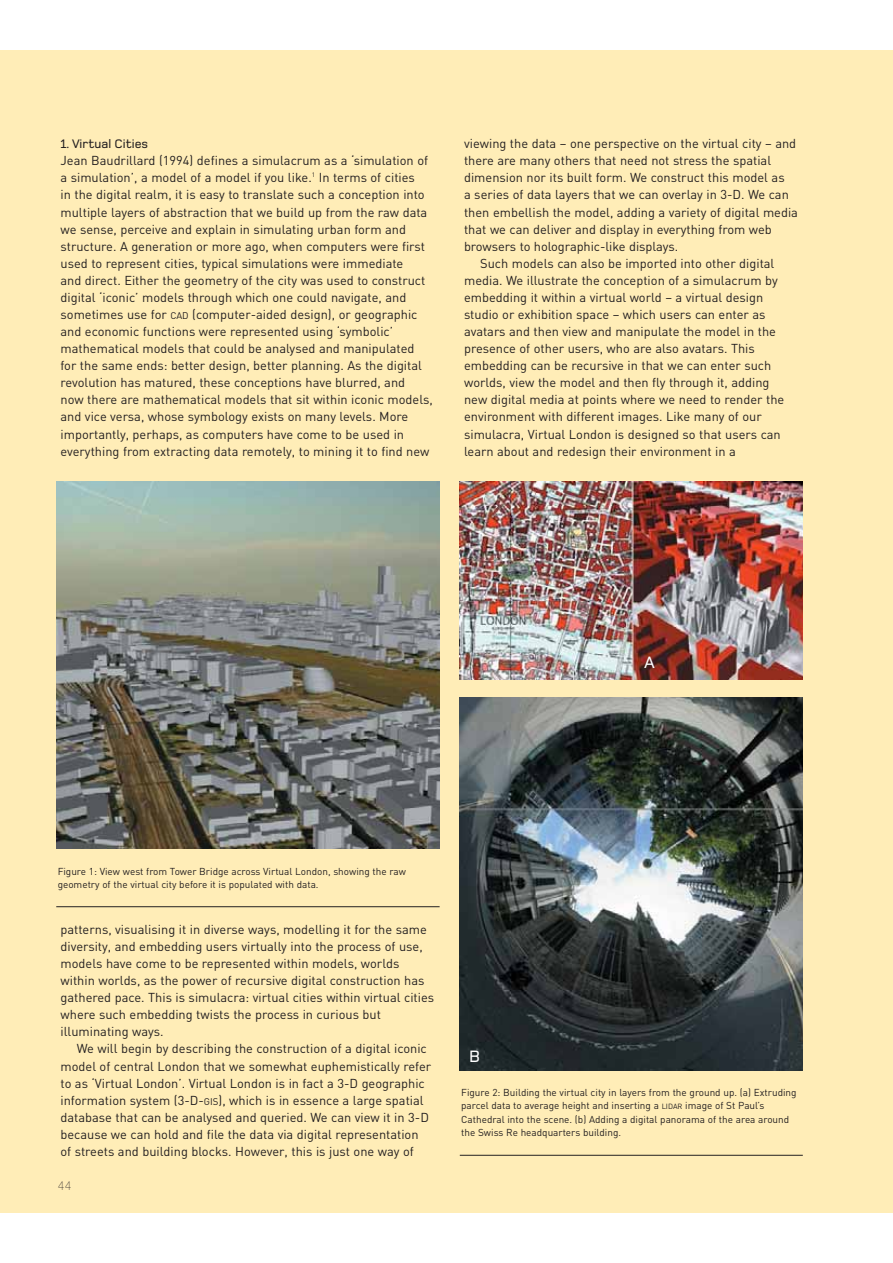
<style>
.page{position:relative;width:893px;height:1263px;background:#fff}
.page>*{position:absolute;margin:0;border:0;box-sizing:border-box;transform-origin:0 0}
.t1{font:500 17.1px "Foundry Monoline";color:#fff}
.t2{font:12.75px/17.1px "DIN";color:#231f20}
.t3{font:500 12.75px "Foundry Monoline";color:#231f20}
.t4{font:300 12.75px "Foundry Gridnik";color:#231f20}
.t5{font:9.9px/13.5px "DIN";color:#231f20}
.s1{font-size:9.6px}
.s2{font-size:7.5px}
</style>
<div class="page">
<div style="left:0;top:50px;width:892px;height:1163px;background:#ffedb7"></div>
<img style="left:460px;top:481px;width:343px;height:198px">
<img style="left:460px;top:697px;width:343px;height:374px">
<hr style="left:56px;top:906px;width:384px;height:1px;background:#231f20">
<img style="left:56px;top:481px;width:384px;height:367px">
<hr style="left:460px;top:1155px;width:343px;height:1px;background:#231f20">
<p class="t3" style="left:61px;top:139px;width:89px">1. Virtual Cities</p>
<p class="t2" style="left:61px;top:154px;width:374px">Jean Baudrillard (1994) defines a simulacrum as a ‘simulation of a simulation’, a model of a model if you like.<sup>1</sup> In terms of cities<br>in the digital realm, it is easy to translate such a conception into multiple layers of abstraction that we build up from the raw data we sense, perceive and explain in simulating urban form and structure. A generation or more ago, when computers were first used to represent cities, typical simulations were immediate<br>and direct. Either the geometry of the city was used to construct digital ‘iconic’ models through which one could navigate, and sometimes use for <span class="s1">CAD</span> (computer-aided design), or geographic and economic functions were represented using ‘symbolic’ mathematical models that could be analysed and manipulated for the same ends: better design, better planning. As the digital revolution has matured, these conceptions have blurred, and<br>now there are mathematical models that sit within iconic models, and vice versa, whose symbology exists on many levels. More importantly, perhaps, as computers have come to be used in everything from extracting data remotely, to mining it to find new</p>
<p class="t2" style="left:464px;top:137px;width:334px">viewing the data – one perspective on the virtual city – and</p>
<p class="t2" style="left:464px;top:154px;width:309px">there are many others that need not stress the spatial</p>
<p class="t2" style="left:464px;top:171px;width:322px">dimension nor its built form. We construct this model as</p>
<p class="t2" style="left:464px;top:188px;width:326px">a series of data layers that we can overlay in 3-D. We can</p>
<p class="t2" style="left:464px;top:205px;width:335px">then embellish the model, adding a variety of digital media</p>
<p class="t2" style="left:464px;top:222px;width:309px">that we can deliver and display in everything from web</p>
<p class="t2" style="left:464px;top:239px;width:216px">browsers to holographic-like displays.</p>
<p class="t2" style="left:480px;top:256px;width:296px">Such models can also be imported into other digital</p>
<p class="t2" style="left:464px;top:273px;width:315px">media. We illustrate the conception of a simulacrum by</p>
<p class="t2" style="left:464px;top:290px;width:301px">embedding it within a virtual world – a virtual design</p>
<p class="t2" style="left:464px;top:307px;width:303px">studio or exhibition space – which users can enter as</p>
<p class="t2" style="left:464px;top:324px;width:313px">avatars and then view and manipulate the model in the</p>
<p class="t2" style="left:464px;top:342px;width:292px">presence of other users, who are also avatars. This</p>
<p class="t2" style="left:464px;top:359px;width:309px">embedding can be recursive in that we can enter such</p>
<p class="t2" style="left:464px;top:376px;width:307px">worlds, view the model and then fly through it, adding</p>
<p class="t2" style="left:464px;top:393px;width:322px">new digital media at points where we need to render the</p>
<p class="t2" style="left:464px;top:410px;width:299px">environment with different images. Like many of our</p>
<p class="t2" style="left:464px;top:427px;width:318px">simulacra, Virtual London is designed so that users can</p>
<p class="t2" style="left:464px;top:444px;width:273px">learn about and redesign their environment in a</p>
<h1 class="t1" style="left:644px;top:656px;width:12px">A</h1>
<p class="t5" style="left:58px;top:866px;width:350px">Figure 1: View west from Tower Bridge across Virtual London, showing the raw geometry of the virtual city before it is populated with data.</p>
<p class="t2" style="left:61px;top:922px;width:375px">patterns, visualising it in diverse ways, modelling it for the same diversity, and embedding users virtually into the process of use, models have come to be represented within models, worlds within worlds, as the power of recursive digital construction has gathered pace. This is simulacra: virtual cities within virtual cities where such embedding twists the process in curious but illuminating ways.</p>
<p class="t2" style="left:61px;top:1042px;width:372px;text-indent:16px">We will begin by describing the construction of a digital iconic model of central London that we somewhat euphemistically refer to as ‘Virtual London’. Virtual London is in fact a 3-D geographic information system (3-D-<span class="s1">GIS</span>), which is in essence a large spatial database that can be analysed and queried. We can view it in 3-D because we can hold and file the data via digital representation of streets and building blocks. However, this is just one way of</p>
<p class="t4" style="left:58px;top:1179px;width:16px">44</p>
<h1 class="t1" style="left:469px;top:1050px;width:13px">B</h1>
<p class="t5" style="left:461px;top:1087px;width:337px">Figure 2: Building the virtual city in layers from the ground up. (a) Extruding parcel data to average height and inserting a <span class="s2">LIDAR</span> image of St Paul’s Cathedral into the scene. (b) Adding a digital panorama of the area around the Swiss Re headquarters building.</p>
</div>
